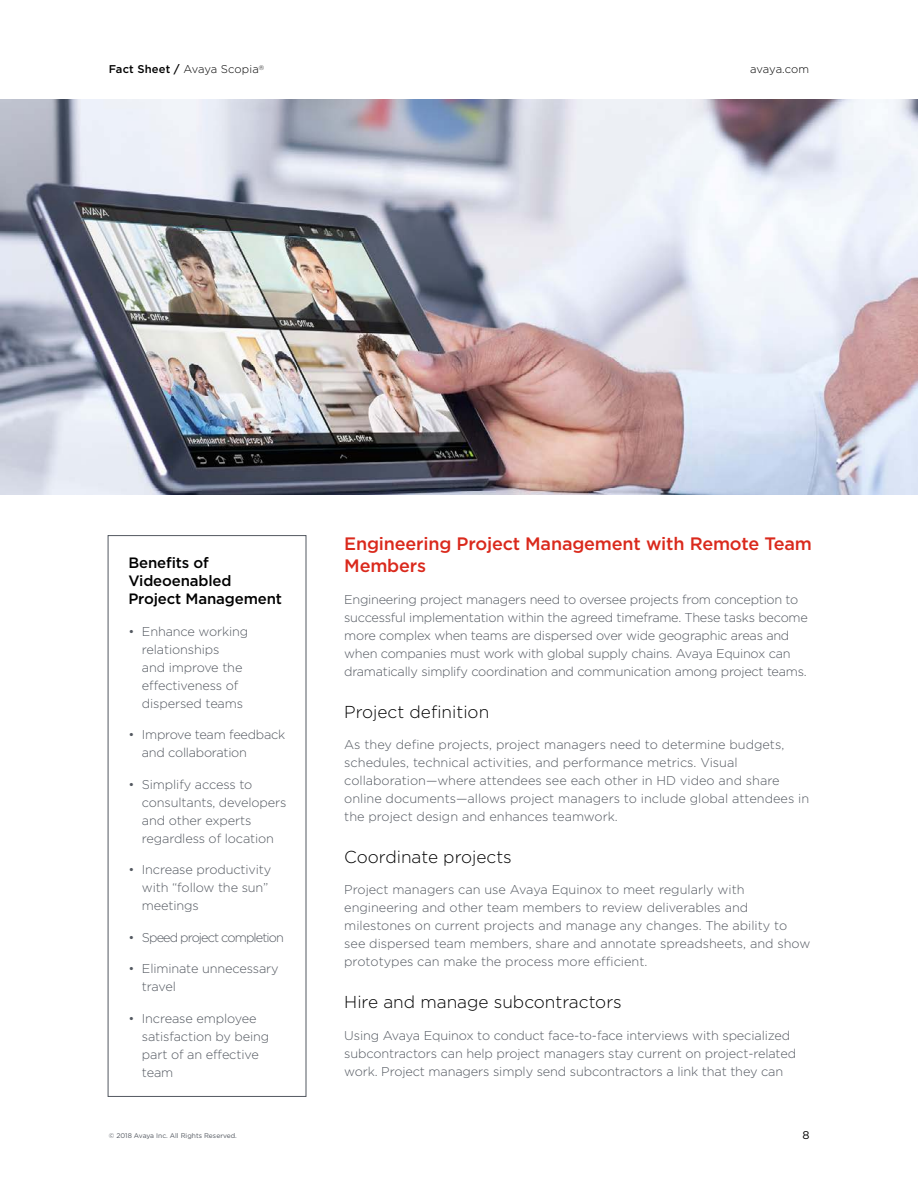
<style>
.page{position:relative;width:918px;height:1188px;background:#fff}
.page>*{position:absolute;margin:0;border:0;box-sizing:border-box;transform-origin:0 0}
.Body_Header{font:500 18px/21.6px "Gotham";letter-spacing:-.01em;color:#da291c}
.Body_Subhead{font:300 17.25px "Gotham";color:#000}
.Call_out__Head{font:500 15px/18px "Gotham";letter-spacing:-.01em;color:#000}
.Body_Copy{font:300 12.75px/18px "Gotham";letter-spacing:-.01em;color:#535860}
.Body_Copy-2{font:300 12.75px "Gotham";letter-spacing:-.07em;color:#535860}
.t1{font:300 11.25px "Gotham";letter-spacing:-.01em;color:#000}
.t2{font:11.25px "Gotham";color:#000}
.t3{font:6.75px "Gotham";color:#535860}
.s1{font-weight:500}
</style>
<div class="page">
<img style="left:1px;top:99px;width:917px;height:396px">
<p class="t1" style="left:109px;top:63px;width:157px"><span class="s1">Fact Sheet /</span> Avaya Scopia<sup>®</sup></p>
<p class="t1" style="left:750px;top:63px;width:60px">avaya.com</p>
<p class="Call_out__Head" style="left:128px;top:554px;width:155px">Benefits of<br>Videoenabled<br>Project Management</p>
<p class="Body_Copy" style="left:142px;top:622px;width:108px;text-indent:-14px">• Enhance working relationships<br>and improve the effectiveness of dispersed teams</p>
<p class="Body_Copy" style="left:142px;top:726px;width:145px;text-indent:-14px">• Improve team feedback and collaboration</p>
<p class="Body_Copy" style="left:142px;top:775px;width:146px;text-indent:-14px">• Simplify access to consultants, developers and other experts regardless of location</p>
<p class="Body_Copy" style="left:142px;top:861px;width:131px;text-indent:-14px">• Increase productivity with “follow the sun” meetings</p>
<p class="Body_Copy-2" style="left:128px;top:930px;width:157px">• Speed project completion</p>
<p class="Body_Copy" style="left:142px;top:960px;width:138px;text-indent:-14px">• Eliminate unnecessary travel</p>
<p class="Body_Copy" style="left:142px;top:1009px;width:129px;text-indent:-14px">• Increase employee satisfaction by being part of an effective team</p>
<p class="t3" style="left:109px;top:1132px;width:130px">© 2018 Avaya Inc. All Rights Reserved.</p>
<p class="Body_Header" style="left:344px;top:533px;width:469px">Engineering Project Management with Remote Team<br>Members</p>
<p class="Body_Copy" style="left:344px;top:590px;width:465px">Engineering project managers need to oversee projects from conception to successful implementation within the agreed timeframe. These tasks become more complex when teams are dispersed over wide geographic areas and when companies must work with global supply chains. Avaya Equinox can dramatically simplify coordination and communication among project teams.</p>
<p class="Body_Subhead" style="left:344px;top:702px;width:147px">Project definition</p>
<p class="Body_Copy" style="left:344px;top:735px;width:467px">As they define projects, project managers need to determine budgets, schedules, technical activities, and performance metrics. Visual collaboration—where attendees see each other in HD video and share online documents—allows project managers to include global attendees in the project design and enhances teamwork.</p>
<p class="Body_Subhead" style="left:344px;top:848px;width:169px">Coordinate projects</p>
<p class="Body_Copy" style="left:344px;top:881px;width:468px">Project managers can use Avaya Equinox to meet regularly with engineering and other team members to review deliverables and milestones on current projects and manage any changes. The ability to see dispersed team members, share and annotate spreadsheets, and show prototypes can make the process more efficient.</p>
<p class="Body_Subhead" style="left:344px;top:993px;width:279px">Hire and manage subcontractors</p>
<p class="Body_Copy" style="left:344px;top:1026px;width:453px">Using Avaya Equinox to conduct face-to-face interviews with specialized subcontractors can help project managers stay current on project-related work. Project managers simply send subcontractors a link that they can</p>
<p class="t2" style="left:802px;top:1129px;width:9px">8</p>
</div>
